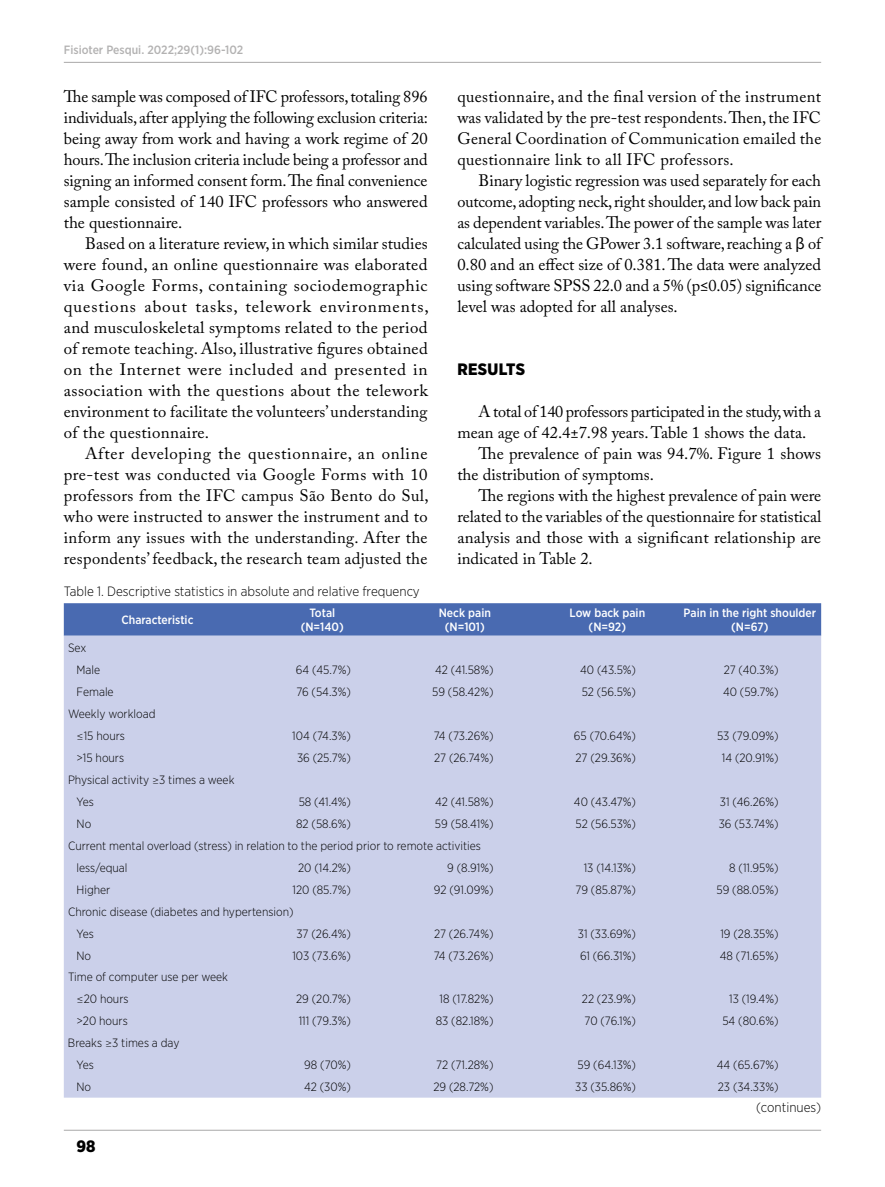
<style>
.page{position:relative;width:885px;height:1187px;background:#fff}
.page>*{position:absolute;margin:0;border:0;box-sizing:border-box;transform-origin:0 0}
.t1{font:16.5px/21px "Adobe Caslon Pro";color:#000;text-align:justify}
.t2{font:900 16.5px "Gotham Narrow";letter-spacing:.02em;color:#000}
.t3{font:300 13.5px "Gotham Narrow";color:#000}
.t4{font:300 12px/22px "Gotham Narrow";color:#000}
.t5{font:500 12px/14.4px "Gotham Narrow";color:#fff;text-align:center}
.t6{font:500 12px "Gotham Narrow";color:#b3b2b2}
.s1{font-family:"Source Code Variable"}
.s2{font-family:"Source Code Variable";font-weight:400}
</style>
<div class="page">
<hr style="left:64px;top:62px;width:757px;height:1px;background:#b3b2b2">
<hr style="left:64px;top:1129px;width:757px;height:1px;background:#b3b2b2">
<div style="left:64px;top:603px;width:757px;height:32px;background:#496ab1"></div>
<div style="left:64px;top:635px;width:757px;height:462px;background:#cbd0ea"></div>
<p class="t6" style="left:64px;top:42px;width:181px">Fisioter Pesqui. 2022;29(1):96-102</p>
<p class="t1" style="left:64px;top:86px;width:365px">The sample was composed of IFC professors, totaling 896 individuals, after applying the following exclusion criteria: being away from work and having a work regime of 20 hours. The inclusion criteria include being a professor and signing an informed consent form. The final convenience sample consisted of 140 IFC professors who answered the questionnaire.</p>
<p class="t1" style="left:64px;top:233px;width:366px;text-indent:21px">Based on a literature review, in which similar studies were found, an online questionnaire was elaborated via Google Forms, containing sociodemographic questions about tasks, telework environments, and musculoskeletal symptoms related to the period of remote teaching. Also, illustrative figures obtained on the Internet were included and presented in association with the questions about the telework environment to facilitate the volunteers’ understanding of the questionnaire.</p>
<p class="t1" style="left:64px;top:443px;width:366px;text-indent:21px">After developing the questionnaire, an online pre-test was conducted via Google Forms with 10 professors from the IFC campus São Bento do Sul, who were instructed to answer the instrument and to inform any issues with the understanding. After the respondents’ feedback, the research team adjusted the</p>
<p class="t1" style="left:457px;top:86px;width:365px">questionnaire, and the final version of the instrument was validated by the pre-test respondents. Then, the IFC General Coordination of Communication emailed the questionnaire link to all IFC professors.</p>
<p class="t1" style="left:457px;top:170px;width:365px;text-indent:21px">Binary logistic regression was used separately for each outcome, adopting neck, right shoulder, and low back pain as dependent variables. The power of the sample was later calculated using the GPower 3.1 software, reaching a <span class="s1">β</span> of 0.80 and an effect size of 0.381. The data were analyzed using software SPSS 22.0 and a 5% (p≤0.05) significance level was adopted for all analyses.</p>
<p class="t2" style="left:457px;top:358px;width:69px">RESULTS</p>
<p class="t1" style="left:478px;top:401px;width:344px">A total of 140 professors participated in the study, with a</p>
<p class="t1" style="left:457px;top:422px;width:350px">mean age of 42.4±7.98 years. Table 1 shows the data.</p>
<p class="t1" style="left:478px;top:443px;width:344px">The prevalence of pain was 94.7%. Figure 1 shows</p>
<p class="t1" style="left:457px;top:464px;width:198px">the distribution of symptoms.</p>
<p class="t1" style="left:478px;top:485px;width:344px">The regions with the highest prevalence of pain were</p>
<p class="t1" style="left:457px;top:506px;width:365px">related to the variables of the questionnaire for statistical</p>
<p class="t1" style="left:457px;top:527px;width:365px">analysis and those with a significant relationship are</p>
<p class="t1" style="left:457px;top:548px;width:137px">indicated in Table 2.</p>
<p class="t3" style="left:64px;top:583px;width:357px">Table 1. Descriptive statistics in absolute and relative frequency</p>
<p class="t5" style="left:121px;top:612px;width:73px">Characteristic</p>
<p class="t5" style="left:301px;top:605px;width:45px">Total (N=140)</p>
<p class="t5" style="left:438px;top:605px;width:54px">Neck pain (N=101)</p>
<p class="t5" style="left:569px;top:605px;width:77px">Low back pain (N=92)</p>
<p class="t5" style="left:683px;top:605px;width:134px">Pain in the right shoulder (N=67)</p>
<p class="t4" style="left:77px;top:636px;width:25px;text-indent:-9px">Sex<br>Male</p>
<p class="t4" style="left:296px;top:658px;width:57px">64 (45.7%)</p>
<p class="t4" style="left:435px;top:658px;width:60px">42 (41.58%)</p>
<p class="t4" style="left:580px;top:658px;width:57px">40 (43.5%)</p>
<p class="t4" style="left:723px;top:658px;width:56px">27 (40.3%)</p>
<p class="t4" style="left:77px;top:680px;width:39px">Female</p>
<p class="t4" style="left:296px;top:680px;width:56px">76 (54.3%)</p>
<p class="t4" style="left:432px;top:680px;width:63px">59 (58.42%)</p>
<p class="t4" style="left:581px;top:680px;width:56px">52 (56.5%)</p>
<p class="t4" style="left:723px;top:680px;width:57px">40 (59.7%)</p>
<p class="t4" style="left:77px;top:702px;width:80px;text-indent:-9px">Weekly workload <span class="s2">≤</span>15 hours</p>
<p class="t4" style="left:292px;top:724px;width:60px">104 (74.3%)</p>
<p class="t4" style="left:434px;top:724px;width:61px">74 (73.26%)</p>
<p class="t4" style="left:574px;top:724px;width:64px">65 (70.64%)</p>
<p class="t4" style="left:717px;top:724px;width:63px">53 (79.09%)</p>
<p class="t4" style="left:77px;top:746px;width:49px">&gt;15 hours</p>
<p class="t4" style="left:297px;top:746px;width:55px">36 (25.7%)</p>
<p class="t4" style="left:434px;top:746px;width:61px">27 (26.74%)</p>
<p class="t4" style="left:575px;top:746px;width:62px">27 (29.36%)</p>
<p class="t4" style="left:721px;top:746px;width:58px">14 (20.91%)</p>
<p class="t4" style="left:77px;top:768px;width:159px;text-indent:-9px">Physical activity <span class="s2">≥</span>3 times a week<br>Yes</p>
<p class="t4" style="left:298px;top:790px;width:54px">58 (41.4%)</p>
<p class="t4" style="left:435px;top:790px;width:60px">42 (41.58%)</p>
<p class="t4" style="left:574px;top:790px;width:64px">40 (43.47%)</p>
<p class="t4" style="left:719px;top:790px;width:60px">31 (46.26%)</p>
<p class="t4" style="left:76px;top:812px;width:16px">No</p>
<p class="t4" style="left:296px;top:812px;width:56px">82 (58.6%)</p>
<p class="t4" style="left:435px;top:812px;width:60px">59 (58.41%)</p>
<p class="t4" style="left:575px;top:812px;width:62px">52 (56.53%)</p>
<p class="t4" style="left:718px;top:812px;width:61px">36 (53.74%)</p>
<p class="t4" style="left:76px;top:833px;width:406px;text-indent:-9px">Current mental overload (stress) in relation to the period prior to remote activities less/equal</p>
<p class="t4" style="left:298px;top:855px;width:54px">20 (14.2%)</p>
<p class="t4" style="left:447px;top:855px;width:48px">9 (8.91%)</p>
<p class="t4" style="left:583px;top:855px;width:54px">13 (14.13%)</p>
<p class="t4" style="left:729px;top:855px;width:51px">8 (11.95%)</p>
<p class="t4" style="left:76px;top:877px;width:35px">Higher</p>
<p class="t4" style="left:292px;top:877px;width:60px">120 (85.7%)</p>
<p class="t4" style="left:434px;top:877px;width:61px">92 (91.09%)</p>
<p class="t4" style="left:575px;top:877px;width:62px">79 (85.87%)</p>
<p class="t4" style="left:716px;top:877px;width:63px">59 (88.05%)</p>
<p class="t4" style="left:76px;top:899px;width:218px;text-indent:-9px">Chronic disease (diabetes and hypertension)<br>Yes</p>
<p class="t4" style="left:296px;top:921px;width:56px">37 (26.4%)</p>
<p class="t4" style="left:434px;top:921px;width:61px">27 (26.74%)</p>
<p class="t4" style="left:577px;top:921px;width:60px">31 (33.69%)</p>
<p class="t4" style="left:720px;top:921px;width:60px">19 (28.35%)</p>
<p class="t4" style="left:76px;top:943px;width:16px">No</p>
<p class="t4" style="left:292px;top:943px;width:60px">103 (73.6%)</p>
<p class="t4" style="left:434px;top:943px;width:61px">74 (73.26%)</p>
<p class="t4" style="left:580px;top:943px;width:57px">61 (66.31%)</p>
<p class="t4" style="left:719px;top:943px;width:60px">48 (71.65%)</p>
<p class="t4" style="left:76px;top:965px;width:153px;text-indent:-9px">Time of computer use per week <span class="s2">≤</span>20 hours</p>
<p class="t4" style="left:296px;top:987px;width:56px">29 (20.7%)</p>
<p class="t4" style="left:439px;top:987px;width:55px">18 (17.82%)</p>
<p class="t4" style="left:581px;top:987px;width:56px">22 (23.9%)</p>
<p class="t4" style="left:729px;top:987px;width:51px">13 (19.4%)</p>
<p class="t4" style="left:76px;top:1009px;width:53px">&gt;20 hours</p>
<p class="t4" style="left:298px;top:1009px;width:54px">111 (79.3%)</p>
<p class="t4" style="left:436px;top:1009px;width:59px">83 (82.18%)</p>
<p class="t4" style="left:584px;top:1009px;width:53px">70 (76.1%)</p>
<p class="t4" style="left:722px;top:1009px;width:58px">54 (80.6%)</p>
<p class="t4" style="left:76px;top:1031px;width:104px;text-indent:-9px">Breaks <span class="s2">≥</span>3 times a day<br>Yes</p>
<p class="t4" style="left:304px;top:1053px;width:48px">98 (70%)</p>
<p class="t4" style="left:436px;top:1053px;width:59px">72 (71.28%)</p>
<p class="t4" style="left:577px;top:1053px;width:60px">59 (64.13%)</p>
<p class="t4" style="left:716px;top:1053px;width:63px">44 (65.67%)</p>
<p class="t4" style="left:76px;top:1075px;width:16px">No</p>
<p class="t4" style="left:304px;top:1075px;width:48px">42 (30%)</p>
<p class="t4" style="left:433px;top:1075px;width:62px">29 (28.72%)</p>
<p class="t4" style="left:575px;top:1075px;width:62px">33 (35.86%)</p>
<p class="t4" style="left:717px;top:1075px;width:62px">23 (34.33%)</p>
<p class="t2" style="left:77px;top:1135px;width:20px">98</p>
<p class="t3" style="left:756px;top:1099px;width:66px">(continues)</p>
</div>
